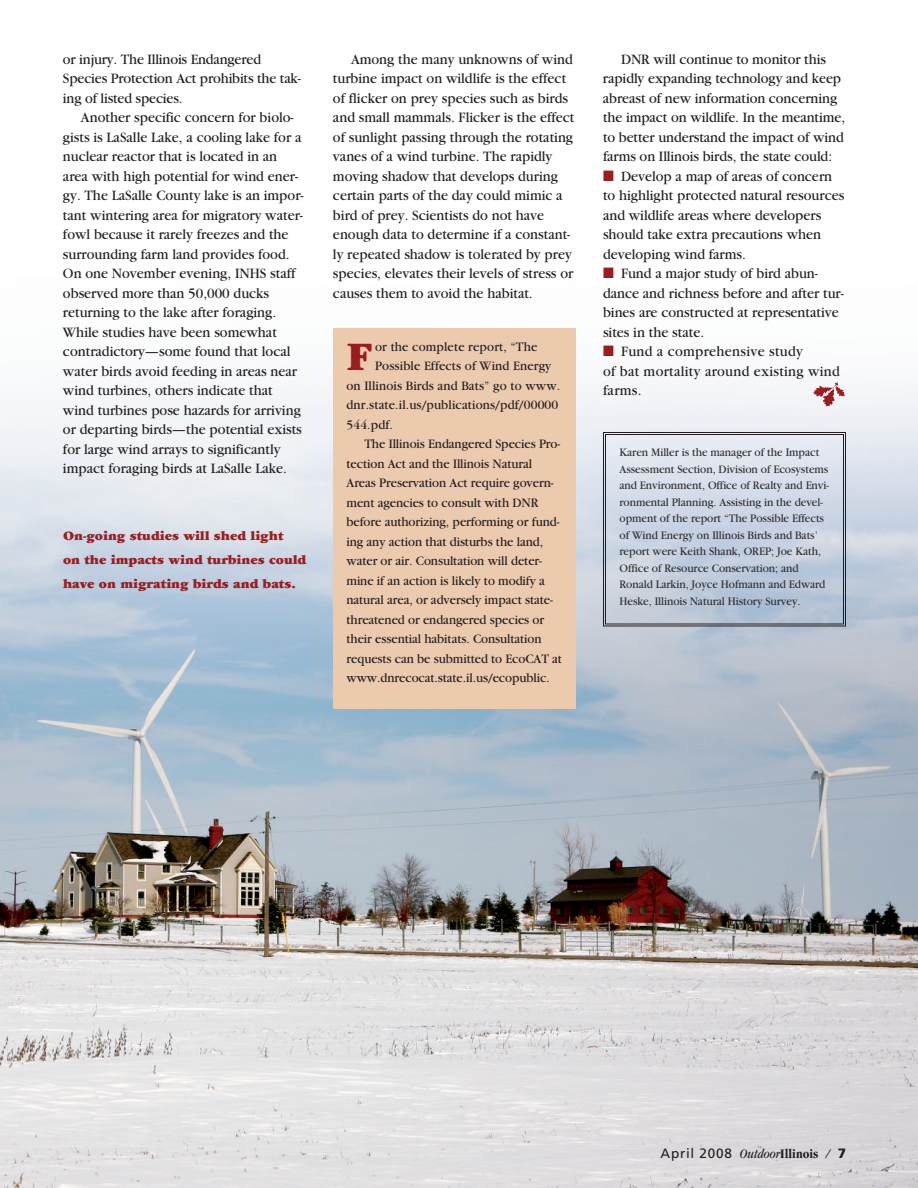
<style>
.page{position:relative;width:918px;height:1188px;background:#fff}
.page>*{position:absolute;margin:0;border:0;box-sizing:border-box;transform-origin:0 0}
.t1{font:900 42.3px "Garamond";color:#9a1d20;scale:.95 1}
.t2{font:15px/19.5px "Garamond";color:#231f20;scale:.95 1}
.t3{font:15px/19.5px "Garamond";letter-spacing:.02em;color:#231f20;scale:.95 1}
.t4{font:13.5px "Garamond";letter-spacing:-.005em;color:#231f20;scale:.95 1}
.t5{font:900 13.5px/24px "Garamond";color:#9a1d20}
.t6{font:13.5px "Frutiger";letter-spacing:.055em;color:#231f20}
.t7{font:12px/16.5px "Garamond";letter-spacing:-.005em;color:#312f30;scale:.95 1}
.s1{color:#9a1d20}
.s2{font-family:"Garamond";font-style:italic;font-stretch:condensed}
.s3{font-family:"Garamond";font-weight:700;font-stretch:condensed}
.s4{font-weight:900}
</style>
<div class="page">
<img style="left:0;top:381px;width:918px;height:807px">
<img style="left:813px;top:381px;width:31px;height:26px">
<div style="left:603px;top:432px;width:243px;height:194px;border:1px solid #231f20"></div>
<div style="left:605px;top:434px;width:239px;height:191px;border:1px solid #231f20"></div>
<div style="left:333px;top:328px;width:243px;height:382px;background:#ebcaae"></div>
<p class="t2" style="left:63px;top:51px;width:252px">or injury. The Illinois Endangered<br>Species Protection Act prohibits the tak&shy;ing of listed species.</p>
<p class="t2" style="left:63px;top:109px;width:255px;text-indent:18px">Another specific concern for biolo&shy;gists is LaSalle Lake, a cooling lake for a nuclear reactor that is located in an area with high potential for wind ener&shy;gy. The LaSalle County lake is an impor&shy;tant wintering area for migratory water&shy;fowl because it rarely freezes and the surrounding farm land provides food.<br>On one November evening, INHS staff observed more than 50,000 ducks returning to the lake after foraging.<br>While studies have been somewhat contradictory—some found that local water birds avoid feeding in areas near wind turbines, others indicate that wind turbines pose hazards for arriving or departing birds—the potential exists for large wind arrays to significantly impact foraging birds at LaSalle Lake.</p>
<p class="t5" style="left:63px;top:525px;width:245px">On-going studies will shed light<br>on the impacts wind turbines could have on migrating birds and bats.</p>
<p class="t2" style="left:333px;top:51px;width:256px;text-indent:18px">Among the many unknowns of wind turbine impact on wildlife is the effect of flicker on prey species such as birds and small mammals. Flicker is the effect of sunlight passing through the rotating vanes of a wind turbine. The rapidly moving shadow that develops during certain parts of the day could mimic a bird of prey. Scientists do not have enough data to determine if a constant&shy;ly repeated shadow is tolerated by prey species, elevates their levels of stress or causes them to avoid the habitat.</p>
<h1 class="t1" style="left:346px;top:343px;width:29px">F</h1>
<p class="t4" style="left:375px;top:342px;width:172px">or the complete report, “The</p>
<p class="t4" style="left:375px;top:362px;width:187px">Possible Effects of Wind Energy</p>
<p class="t4" style="left:347px;top:381px;width:226px">on Illinois Birds and Bats” go to www.</p>
<p class="t4" style="left:346px;top:401px;width:225px">dnr.state.il.us/publications/pdf/00000</p>
<p class="t4" style="left:346px;top:420px;width:50px">544.pdf.</p>
<p class="t4" style="left:364px;top:440px;width:208px">The Illinois Endangered Species Pro-</p>
<p class="t4" style="left:346px;top:459px;width:197px">tection Act and the Illinois Natural</p>
<p class="t4" style="left:347px;top:479px;width:220px">Areas Preservation Act require govern-</p>
<p class="t4" style="left:346px;top:498px;width:204px">ment agencies to consult with DNR</p>
<p class="t4" style="left:346px;top:518px;width:226px">before authorizing, performing or fund-</p>
<p class="t4" style="left:346px;top:537px;width:208px">ing any action that disturbs the land,</p>
<p class="t4" style="left:347px;top:557px;width:207px">water or air. Consultation will deter-</p>
<p class="t4" style="left:347px;top:576px;width:210px">mine if an action is likely to modify a</p>
<p class="t4" style="left:347px;top:596px;width:219px">natural area, or adversely impact state-</p>
<p class="t4" style="left:347px;top:615px;width:210px">threatened or endangered species or</p>
<p class="t4" style="left:347px;top:635px;width:207px">their essential habitats. Consultation</p>
<p class="t4" style="left:347px;top:654px;width:228px">requests can be submitted to EcoCAT at</p>
<p class="t4" style="left:347px;top:674px;width:216px">www.dnrecocat.state.il.us/ecopublic.</p>
<p class="t2" style="left:603px;top:51px;width:256px;text-indent:18px">DNR will continue to monitor this rapidly expanding technology and keep abreast of new information concerning the impact on wildlife. In the meantime, to better understand the impact of wind farms on Illinois birds, the state could:</p>
<p class="t2" style="left:603px;top:168px;width:256px"><span class="s1">■</span> Develop a map of areas of concern to highlight protected natural resources and wildlife areas where developers should take extra precautions when developing wind farms.</p>
<p class="t2" style="left:603px;top:265px;width:255px"><span class="s1">■</span> Fund a major study of bird abun&shy;dance and richness before and after tur&shy;bines are constructed at representative sites in the state.</p>
<p class="t3" style="left:603px;top:343px;width:251px"><span class="s1">■</span> Fund a comprehensive study<br>of bat mortality around existing wind farms.</p>
<p class="t7" style="left:619px;top:446px;width:222px">Karen Miller is the manager of the Impact Assessment Section, Division of Ecosystems and Environment, Office of Realty and Envi&shy;ronmental Planning. Assisting in the devel&shy;opment of the report “The Possible Effects of Wind Energy on Illinois Birds and Bats’ report were Keith Shank, OREP; Joe Kath, Office of Resource Conservation; and Ronald Larkin, Joyce Hofmann and Edward Heske, Illinois Natural History Survey.</p>
<p class="t6" style="left:661px;top:1148px;width:187px">April 2008 <span class="s2">Outdoor</span><span class="s3">Illinois</span> <span class="s2">/</span> <span class="s4">7</span></p>
</div>
